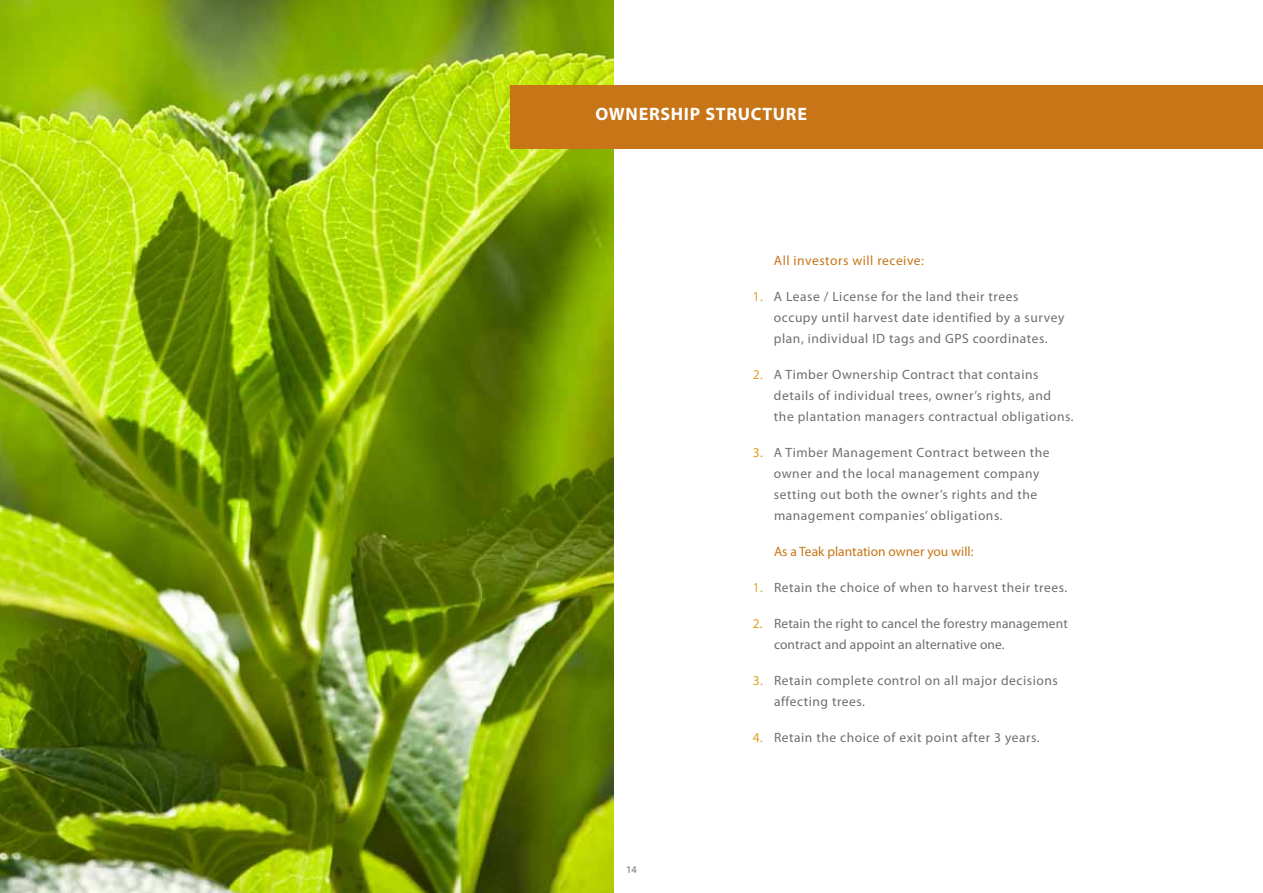
<style>
.page{position:relative;width:1263px;height:893px;background:#fff}
.page>*{position:absolute;margin:0;border:0;box-sizing:border-box;transform-origin:0 0}
.t1{font:700 18px "Myriad Pro";letter-spacing:.04em;color:#fff}
.t2{font:13.5px/21px "Myriad Pro";letter-spacing:.04em;color:#6d6e71}
.t3{font:13.5px/21px "Myriad Pro";letter-spacing:.01em;color:#6d6e71}
.t4{font:13.5px "Myriad Pro";color:#c77516}
.t5{font:13.5px "Myriad Pro";letter-spacing:.04em;color:#c77516}
.t6{font:9.75px "Helvetica Neue";color:#6d6e71}
.s1{color:#e0a021}
</style>
<div class="page">
<img style="left:0;top:0;width:613px;height:893px">
<div style="left:510px;top:85px;width:753px;height:64px;background:#c77516"></div>
<h1 class="t1" style="left:595px;top:102px;width:213px">OWNERSHIP STRUCTURE</h1>
<p class="t6" style="left:626px;top:863px;width:12px">14</p>
<p class="t5" style="left:774px;top:252px;width:152px">All investors will receive:</p>
<p class="t2" style="left:774px;top:286px;width:292px;text-indent:-21px"><span class="s1">1.</span> A Lease / License for the land their trees occupy until harvest date identified by a survey plan, individual ID tags and GPS coordinates.</p>
<p class="t2" style="left:774px;top:364px;width:301px;text-indent:-21px"><span class="s1">2.</span> A Timber Ownership Contract that contains details of individual trees, owner’s rights, and the plantation managers contractual obligations.</p>
<p class="t2" style="left:774px;top:442px;width:277px;text-indent:-21px"><span class="s1">3.</span> A Timber Management Contract between the owner and the local management company setting out both the owner’s rights and the management companies’ obligations.</p>
<p class="t4" style="left:774px;top:543px;width:201px">As a Teak plantation owner you will:</p>
<p class="t2" style="left:753px;top:577px;width:316px"><span class="s1">1.</span> Retain the choice of when to harvest their trees.</p>
<p class="t3" style="left:774px;top:613px;width:295px;text-indent:-21px"><span class="s1">2.</span> Retain the right to cancel the forestry management contract and appoint an alternative one.</p>
<p class="t2" style="left:774px;top:670px;width:285px;text-indent:-21px"><span class="s1">3.</span> Retain complete control on all major decisions affecting trees.</p>
<p class="t2" style="left:753px;top:727px;width:288px"><span class="s1">4.</span> Retain the choice of exit point after 3 years.</p>
</div>
